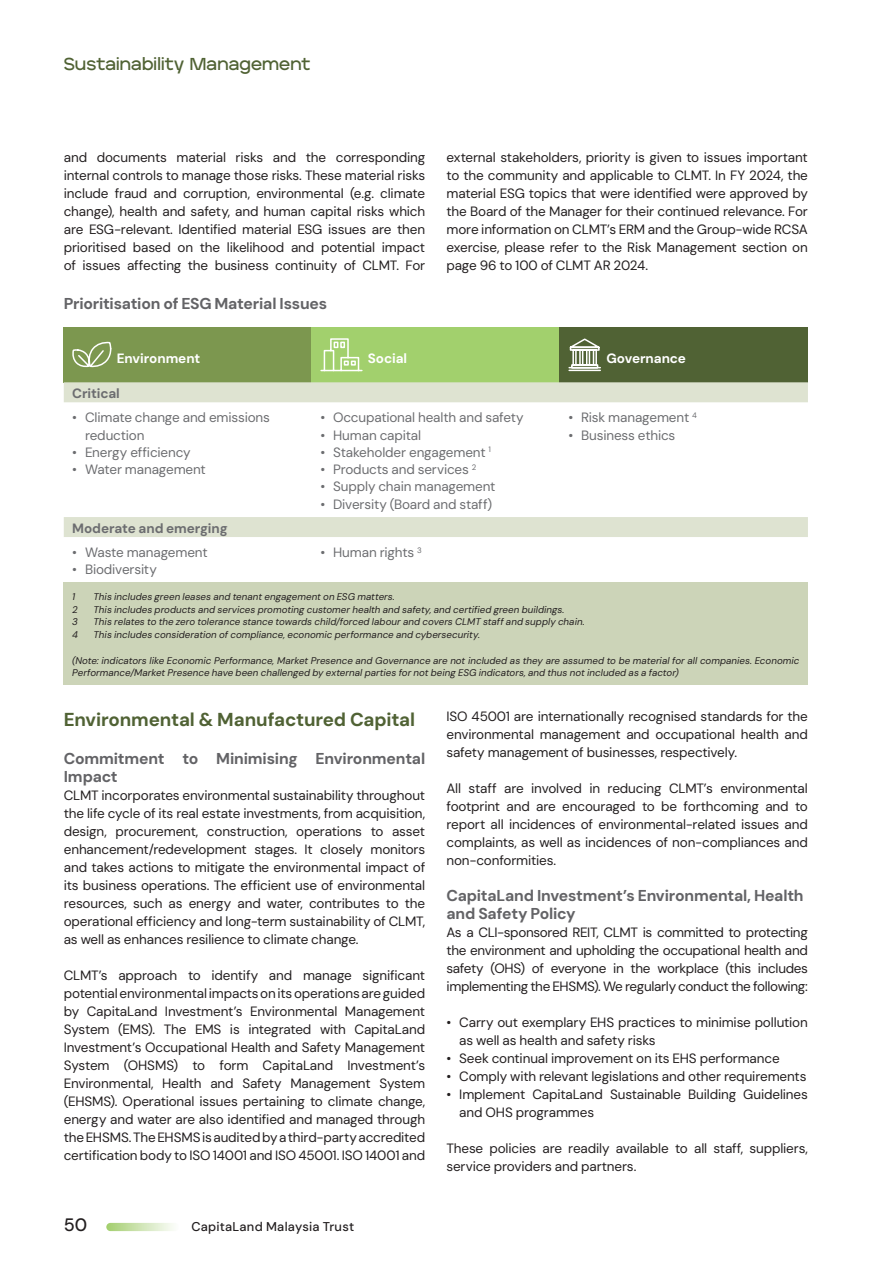
<style>
.page{position:relative;width:893px;height:1263px;background:#fff}
.page>*{position:absolute;margin:0;border:0;box-sizing:border-box;transform-origin:0 0}
.t1{font:700 18.75px "DM Sans";letter-spacing:-.01em;color:#506234}
.t2{font:500 18px "DM Sans";color:#231f20}
.t3{font:500 17.25px "Edgecutting Lite";letter-spacing:.005em;color:#506234}
.t4{font:700 15.75px/18px "DM Sans";letter-spacing:-.015em;color:#636366}
.t5{font:13.5px/18px "DM Sans";letter-spacing:-.01em;color:#231f20;text-align:justify}
.t6{font:13.5px/17.2px "DM Sans";letter-spacing:-.01em;color:#6c6d70}
.t7{font:700 13.5px "DM Sans";letter-spacing:-.005em;color:#fff}
.t8{font:700 13.5px "DM Sans";letter-spacing:-.01em;color:#6c6d70}
.t9{font:500 12.75px "DM Sans";letter-spacing:.015em;color:#231f20}
.t10{font:italic 9.75px/12.8px "DM Sans";letter-spacing:.005em;color:#231f20}
</style>
<div class="page">
<div style="left:64px;top:327px;width:248px;height:55px;background:#7c974f"></div>
<div style="left:312px;top:327px;width:248px;height:55px;background:#a2d06d"></div>
<div style="left:560px;top:327px;width:248px;height:55px;background:#506234"></div>
<svg style="left:64px;top:382px;width:744px;height:155px"></svg>
<div style="left:64px;top:583px;width:744px;height:102px;background:#ccd4b8"></div>
<svg style="left:72px;top:341px;width:40px;height:27px"></svg>
<svg style="left:320px;top:338px;width:43px;height:34px"></svg>
<svg style="left:568px;top:338px;width:33px;height:34px"></svg>
<svg style="left:106px;top:1223px;width:73px;height:8px"></svg>
<p class="t3" style="left:64px;top:53px;width:248px">Sustainability Management</p>
<p class="t5" style="left:64px;top:148px;width:363px">and documents material risks and the corresponding internal controls to manage those risks. These material risks include fraud and corruption, environmental (e.g. climate change), health and safety, and human capital risks which are ESG-relevant. Identified material ESG issues are then prioritised based on the likelihood and potential impact of issues affecting the business continuity of CLMT. For</p>
<p class="t4" style="left:64px;top:295px;width:265px">Prioritisation of ESG Material Issues</p>
<p class="t5" style="left:446px;top:148px;width:363px">external stakeholders, priority is given to issues important to the community and applicable to CLMT. In FY 2024, the material ESG topics that were identified were approved by the Board of the Manager for their continued relevance. For more information on CLMT’s ERM and the Group-wide RCSA exercise, please refer to the Risk Management section on page 96 to 100 of CLMT AR 2024.</p>
<p class="t7" style="left:117px;top:350px;width:85px">Environment</p>
<p class="t7" style="left:368px;top:350px;width:41px">Social</p>
<p class="t7" style="left:606px;top:350px;width:81px">Governance</p>
<p class="t8" style="left:72px;top:385px;width:49px">Critical</p>
<p class="t6" style="left:85px;top:409px;width:186px;text-indent:-13px">• Climate change and emissions reduction</p>
<p class="t6" style="left:72px;top:443px;width:120px">• Energy efficiency</p>
<p class="t6" style="left:72px;top:461px;width:135px">• Water management</p>
<p class="t6" style="left:568px;top:409px;width:130px">• Risk management <sup>4</sup></p>
<p class="t6" style="left:568px;top:426px;width:109px">• Business ethics</p>
<p class="t6" style="left:320px;top:409px;width:205px">• Occupational health and safety</p>
<p class="t6" style="left:320px;top:426px;width:102px">• Human capital</p>
<p class="t6" style="left:320px;top:443px;width:172px">• Stakeholder engagement <sup>1</sup></p>
<p class="t6" style="left:320px;top:461px;width:157px">• Products and services <sup>2</sup></p>
<p class="t6" style="left:320px;top:478px;width:177px">• Supply chain management</p>
<p class="t6" style="left:320px;top:495px;width:173px">• Diversity (Board and staff)</p>
<p class="t8" style="left:72px;top:520px;width:157px">Moderate and emerging</p>
<p class="t6" style="left:72px;top:544px;width:137px">• Waste management</p>
<p class="t6" style="left:72px;top:561px;width:86px">• Biodiversity</p>
<p class="t6" style="left:320px;top:544px;width:103px">• Human rights <sup>3</sup></p>
<p class="t10" style="left:72px;top:590px;width:5px">1</p>
<p class="t10" style="left:94px;top:590px;width:303px">This includes green leases and tenant engagement on ESG matters.</p>
<p class="t10" style="left:72px;top:603px;width:7px">2</p>
<p class="t10" style="left:94px;top:603px;width:472px">This includes products and services promoting customer health and safety, and certified green buildings.</p>
<p class="t10" style="left:72px;top:615px;width:7px">3</p>
<p class="t10" style="left:94px;top:615px;width:493px">This relates to the zero tolerance stance towards child/forced labour and covers CLMT staff and supply chain.</p>
<p class="t10" style="left:72px;top:628px;width:7px">4</p>
<p class="t10" style="left:94px;top:628px;width:388px">This includes consideration of compliance, economic performance and cybersecurity.</p>
<p class="t10" style="left:72px;top:654px;width:729px">(Note: indicators like Economic Performance, Market Presence and Governance are not included as they are assumed to be material for all companies. Economic<br>Performance/Market Presence have been challenged by external parties for not being ESG indicators, and thus not included as a factor)</p>
<h1 class="t1" style="left:64px;top:707px;width:353px">Environmental &amp; Manufactured Capital</h1>
<p class="t4" style="left:64px;top:749px;width:363px">Commitment to Minimising Environmental<br>Impact</p>
<p class="t5" style="left:64px;top:786px;width:363px">CLMT incorporates environmental sustainability throughout the life cycle of its real estate investments, from acquisition, design, procurement, construction, operations to asset enhancement/redevelopment stages. It closely monitors and takes actions to mitigate the environmental impact of its business operations. The efficient use of environmental resources, such as energy and water, contributes to the operational efficiency and long-term sustainability of CLMT, as well as enhances resilience to climate change.</p>
<p class="t5" style="left:64px;top:966px;width:363px">CLMT’s approach to identify and manage significant potential environmental impacts on its operations are guided by CapitaLand Investment’s Environmental Management System (EMS). The EMS is integrated with CapitaLand Investment’s Occupational Health and Safety Management System (OHSMS) to form CapitaLand Investment’s Environmental, Health and Safety Management System (EHSMS). Operational issues pertaining to climate change, energy and water are also identified and managed through the EHSMS. The EHSMS is audited by a third-party accredited certification body to ISO 14001 and ISO 45001. ISO 14001 and</p>
<h2 class="t2" style="left:64px;top:1213px;width:25px">50</h2>
<p class="t9" style="left:191px;top:1219px;width:164px">CapitaLand Malaysia Trust</p>
<p class="t5" style="left:446px;top:707px;width:363px">ISO 45001 are internationally recognised standards for the environmental management and occupational health and safety management of businesses, respectively.</p>
<p class="t5" style="left:446px;top:779px;width:363px">All staff are involved in reducing CLMT’s environmental footprint and are encouraged to be forthcoming and to report all incidences of environmental-related issues and complaints, as well as incidences of non-compliances and non-conformities.</p>
<p class="t4" style="left:446px;top:886px;width:359px">CapitaLand Investment’s Environmental, Health and Safety Policy</p>
<p class="t5" style="left:446px;top:923px;width:363px">As a CLI-sponsored REIT, CLMT is committed to protecting the environment and upholding the occupational health and safety (OHS) of everyone in the workplace (this includes implementing the EHSMS). We regularly conduct the following:</p>
<p class="t5" style="left:459px;top:1013px;width:350px;text-indent:-13px">• Carry out exemplary EHS practices to minimise pollution as well as health and safety risks</p>
<p class="t5" style="left:446px;top:1049px;width:335px">• Seek continual improvement on its EHS performance</p>
<p class="t5" style="left:446px;top:1067px;width:361px">• Comply with relevant legislations and other requirements</p>
<p class="t5" style="left:459px;top:1085px;width:350px;text-indent:-13px">• Implement CapitaLand Sustainable Building Guidelines and OHS programmes</p>
<p class="t5" style="left:446px;top:1139px;width:363px">These policies are readily available to all staff, suppliers, service providers and partners.</p>
</div>
